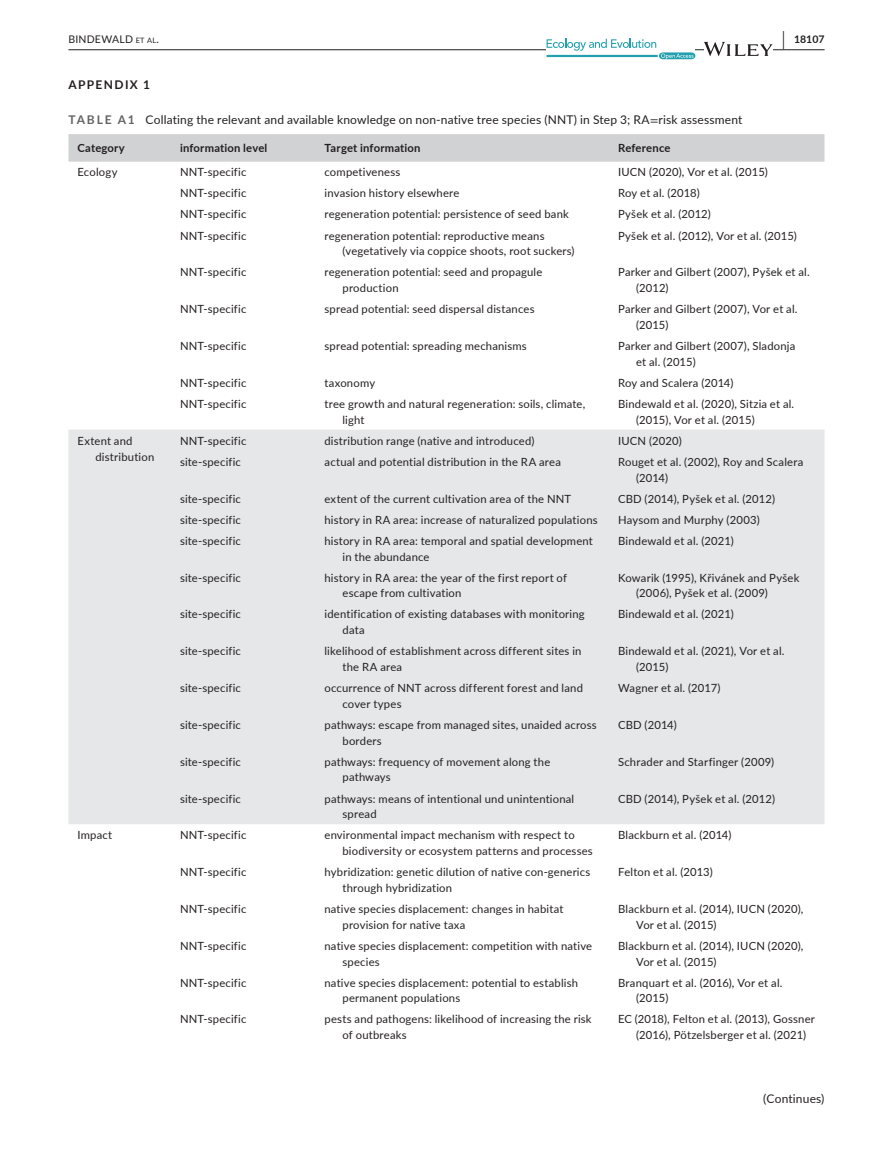
<style>
.page{position:relative;width:893px;height:1174px;background:#fff}
.page>*{position:absolute;margin:0;border:0;box-sizing:border-box;transform-origin:0 0}
.t1{font:12px "Lato";letter-spacing:.015em;color:#231f20}
.t2{font:700 12px "Lato";letter-spacing:.115em;color:#231f20}
.t3{font:11.25px/15.8px "Lato";letter-spacing:.015em;color:#231f20}
.t4{font:700 11.25px "Lato";letter-spacing:.015em;color:#231f20}
.t5{font:10.5px "Lato";letter-spacing:.02em;color:#231f20}
.t6{font:700 10.5px "Lato";color:#231f20}
.s1{font-size:7.35px}
.s2{font-size:19.5px}
.s3{font-weight:700;color:#636366}
.s4{font-family:"STIX"}
</style>
<div class="page">
<hr style="left:68px;top:49px;width:756px;height:1px;background:#231f20">
<svg style="left:547px;top:39px;width:148px;height:20px"></svg>
<svg style="left:704px;top:42px;width:69px;height:14px"></svg>
<div style="left:68px;top:134px;width:756px;height:28px;background:#d1d2d4"></div>
<div style="left:68px;top:430px;width:756px;height:394px;background:#e6e7e9"></div>
<p class="t5" style="left:68px;top:31px;width:92px">BINDEWALD <span class="s1">et al</span>.</p>
<p class="t6" style="left:782px;top:31px;width:44px"><span class="s2">|</span> 18107</p>
<p class="t2" style="left:68px;top:75px;width:83px">APPENDIX 1</p>
<p class="t1" style="left:68px;top:111px;width:675px"><span class="s3">TABLE A1</span> Collating the relevant and available knowledge on non-native tree species (NNT) in Step 3; RA<span class="s4">=</span>risk assessment</p>
<p class="t4" style="left:77px;top:140px;width:49px">Category</p>
<p class="t4" style="left:180px;top:140px;width:89px">information level</p>
<p class="t4" style="left:324px;top:140px;width:98px">Target information</p>
<p class="t4" style="left:618px;top:140px;width:54px">Reference</p>
<p class="t3" style="left:77px;top:164px;width:42px">Ecology</p>
<p class="t3" style="left:180px;top:164px;width:68px">NNT-specific</p>
<p class="t3" style="left:324px;top:164px;width:77px">competiveness</p>
<p class="t3" style="left:618px;top:164px;width:151px">IUCN (2020), Vor et al. (2015)</p>
<p class="t3" style="left:180px;top:185px;width:68px">NNT-specific</p>
<p class="t3" style="left:324px;top:185px;width:136px">invasion history elsewhere</p>
<p class="t3" style="left:618px;top:185px;width:83px">Roy et al. (2018)</p>
<p class="t3" style="left:180px;top:206px;width:68px">NNT-specific</p>
<p class="t3" style="left:324px;top:206px;width:246px">regeneration potential: persistence of seed bank</p>
<p class="t3" style="left:618px;top:206px;width:94px">Pyšek et al. (2012)</p>
<p class="t3" style="left:180px;top:227px;width:68px">NNT-specific</p>
<p class="t3" style="left:342px;top:227px;width:234px;text-indent:-18px">regeneration potential: reproductive means (vegetatively via coppice shoots, root suckers)</p>
<p class="t3" style="left:618px;top:227px;width:180px">Pyšek et al. (2012), Vor et al. (2015)</p>
<p class="t3" style="left:180px;top:264px;width:68px">NNT-specific</p>
<p class="t3" style="left:342px;top:264px;width:201px;text-indent:-18px">regeneration potential: seed and propagule production</p>
<p class="t3" style="left:636px;top:264px;width:175px;text-indent:-18px">Parker and Gilbert (2007), Pyšek et al. (2012)</p>
<p class="t3" style="left:180px;top:301px;width:68px">NNT-specific</p>
<p class="t3" style="left:324px;top:301px;width:212px">spread potential: seed dispersal distances</p>
<p class="t3" style="left:636px;top:301px;width:163px;text-indent:-18px">Parker and Gilbert (2007), Vor et al. (2015)</p>
<p class="t3" style="left:180px;top:337px;width:68px">NNT-specific</p>
<p class="t3" style="left:324px;top:337px;width:204px">spread potential: spreading mechanisms</p>
<p class="t3" style="left:636px;top:337px;width:161px;text-indent:-18px">Parker and Gilbert (2007), Sladonja et al. (2015)</p>
<p class="t3" style="left:180px;top:374px;width:68px">NNT-specific</p>
<p class="t3" style="left:324px;top:374px;width:52px">taxonomy</p>
<p class="t3" style="left:618px;top:374px;width:117px">Roy and Scalera (2014)</p>
<p class="t3" style="left:180px;top:395px;width:68px">NNT-specific</p>
<p class="t3" style="left:342px;top:395px;width:244px;text-indent:-18px">tree growth and natural regeneration: soils, climate, light</p>
<p class="t3" style="left:636px;top:395px;width:160px;text-indent:-18px">Bindewald et al. (2020), Sitzia et al. (2015), Vor et al. (2015)</p>
<p class="t3" style="left:95px;top:432px;width:60px;text-indent:-18px">Extent and distribution</p>
<p class="t3" style="left:180px;top:432px;width:68px">NNT-specific</p>
<p class="t3" style="left:324px;top:432px;width:211px">distribution range (native and introduced)</p>
<p class="t3" style="left:618px;top:432px;width:65px">IUCN (2020)</p>
<p class="t3" style="left:180px;top:453px;width:62px">site-specific</p>
<p class="t3" style="left:324px;top:453px;width:238px">actual and potential distribution in the RA area</p>
<p class="t3" style="left:636px;top:453px;width:169px;text-indent:-18px">Rouget et al. (2002), Roy and Scalera (2014)</p>
<p class="t3" style="left:180px;top:490px;width:62px">site-specific</p>
<p class="t3" style="left:324px;top:490px;width:248px">extent of the current cultivation area of the NNT</p>
<p class="t3" style="left:618px;top:490px;width:158px">CBD (2014), Pyšek et al. (2012)</p>
<p class="t3" style="left:180px;top:511px;width:62px">site-specific</p>
<p class="t3" style="left:324px;top:511px;width:275px">history in RA area: increase of naturalized populations</p>
<p class="t3" style="left:618px;top:511px;width:143px">Haysom and Murphy (2003)</p>
<p class="t3" style="left:180px;top:532px;width:62px">site-specific</p>
<p class="t3" style="left:342px;top:532px;width:252px;text-indent:-18px">history in RA area: temporal and spatial development in the abundance</p>
<p class="t3" style="left:618px;top:532px;width:117px">Bindewald et al. (2021)</p>
<p class="t3" style="left:180px;top:569px;width:62px">site-specific</p>
<p class="t3" style="left:342px;top:569px;width:226px;text-indent:-18px">history in RA area: the year of the first report of escape from cultivation</p>
<p class="t3" style="left:636px;top:569px;width:165px;text-indent:-18px">Kowarik (1995), Křivánek and Pyšek (2006), Pyšek et al. (2009)</p>
<p class="t3" style="left:180px;top:606px;width:62px">site-specific</p>
<p class="t3" style="left:342px;top:606px;width:244px;text-indent:-18px">identification of existing databases with monitoring data</p>
<p class="t3" style="left:618px;top:606px;width:117px">Bindewald et al. (2021)</p>
<p class="t3" style="left:180px;top:643px;width:62px">site-specific</p>
<p class="t3" style="left:342px;top:643px;width:241px;text-indent:-18px">likelihood of establishment across different sites in the RA area</p>
<p class="t3" style="left:636px;top:643px;width:150px;text-indent:-18px">Bindewald et al. (2021), Vor et al. (2015)</p>
<p class="t3" style="left:180px;top:679px;width:62px">site-specific</p>
<p class="t3" style="left:342px;top:679px;width:242px;text-indent:-18px">occurrence of NNT across different forest and land cover types</p>
<p class="t3" style="left:618px;top:679px;width:104px">Wagner et al. (2017)</p>
<p class="t3" style="left:180px;top:716px;width:62px">site-specific</p>
<p class="t3" style="left:342px;top:716px;width:256px;text-indent:-18px">pathways: escape from managed sites, unaided across borders</p>
<p class="t3" style="left:618px;top:716px;width:60px">CBD (2014)</p>
<p class="t3" style="left:180px;top:753px;width:62px">site-specific</p>
<p class="t3" style="left:342px;top:753px;width:209px;text-indent:-18px">pathways: frequency of movement along the pathways</p>
<p class="t3" style="left:618px;top:753px;width:158px">Schrader and Starfinger (2009)</p>
<p class="t3" style="left:180px;top:790px;width:62px">site-specific</p>
<p class="t3" style="left:342px;top:790px;width:233px;text-indent:-18px">pathways: means of intentional und unintentional spread</p>
<p class="t3" style="left:618px;top:790px;width:158px">CBD (2014), Pyšek et al. (2012)</p>
<p class="t3" style="left:77px;top:827px;width:36px">Impact</p>
<p class="t3" style="left:180px;top:827px;width:68px">NNT-specific</p>
<p class="t3" style="left:342px;top:827px;width:252px;text-indent:-18px">environmental impact mechanism with respect to biodiversity or ecosystem patterns and processes</p>
<p class="t3" style="left:618px;top:827px;width:115px">Blackburn et al. (2014)</p>
<p class="t3" style="left:180px;top:863px;width:68px">NNT-specific</p>
<p class="t3" style="left:342px;top:863px;width:249px;text-indent:-18px">hybridization: genetic dilution of native con-generics through hybridization</p>
<p class="t3" style="left:618px;top:863px;width:96px">Felton et al. (2013)</p>
<p class="t3" style="left:180px;top:900px;width:68px">NNT-specific</p>
<p class="t3" style="left:342px;top:900px;width:222px;text-indent:-18px">native species displacement: changes in habitat provision for native taxa</p>
<p class="t3" style="left:636px;top:900px;width:169px;text-indent:-18px">Blackburn et al. (2014), IUCN (2020),<br>Vor et al. (2015)</p>
<p class="t3" style="left:180px;top:937px;width:68px">NNT-specific</p>
<p class="t3" style="left:342px;top:937px;width:251px;text-indent:-18px">native species displacement: competition with native species</p>
<p class="t3" style="left:636px;top:937px;width:169px;text-indent:-18px">Blackburn et al. (2014), IUCN (2020),<br>Vor et al. (2015)</p>
<p class="t3" style="left:180px;top:974px;width:68px">NNT-specific</p>
<p class="t3" style="left:342px;top:974px;width:237px;text-indent:-18px">native species displacement: potential to establish permanent populations</p>
<p class="t3" style="left:636px;top:974px;width:148px;text-indent:-18px">Branquart et al. (2016), Vor et al. (2015)</p>
<p class="t3" style="left:180px;top:1011px;width:68px">NNT-specific</p>
<p class="t3" style="left:342px;top:1011px;width:251px;text-indent:-18px">pests and pathogens: likelihood of increasing the risk of outbreaks</p>
<p class="t3" style="left:636px;top:1011px;width:180px;text-indent:-18px">EC (2018), Felton et al. (2013), Gossner (2016), Pötzelsberger et al. (2021)</p>
<p class="t1" style="left:763px;top:1090px;width:63px">(Continues)</p>
</div>
